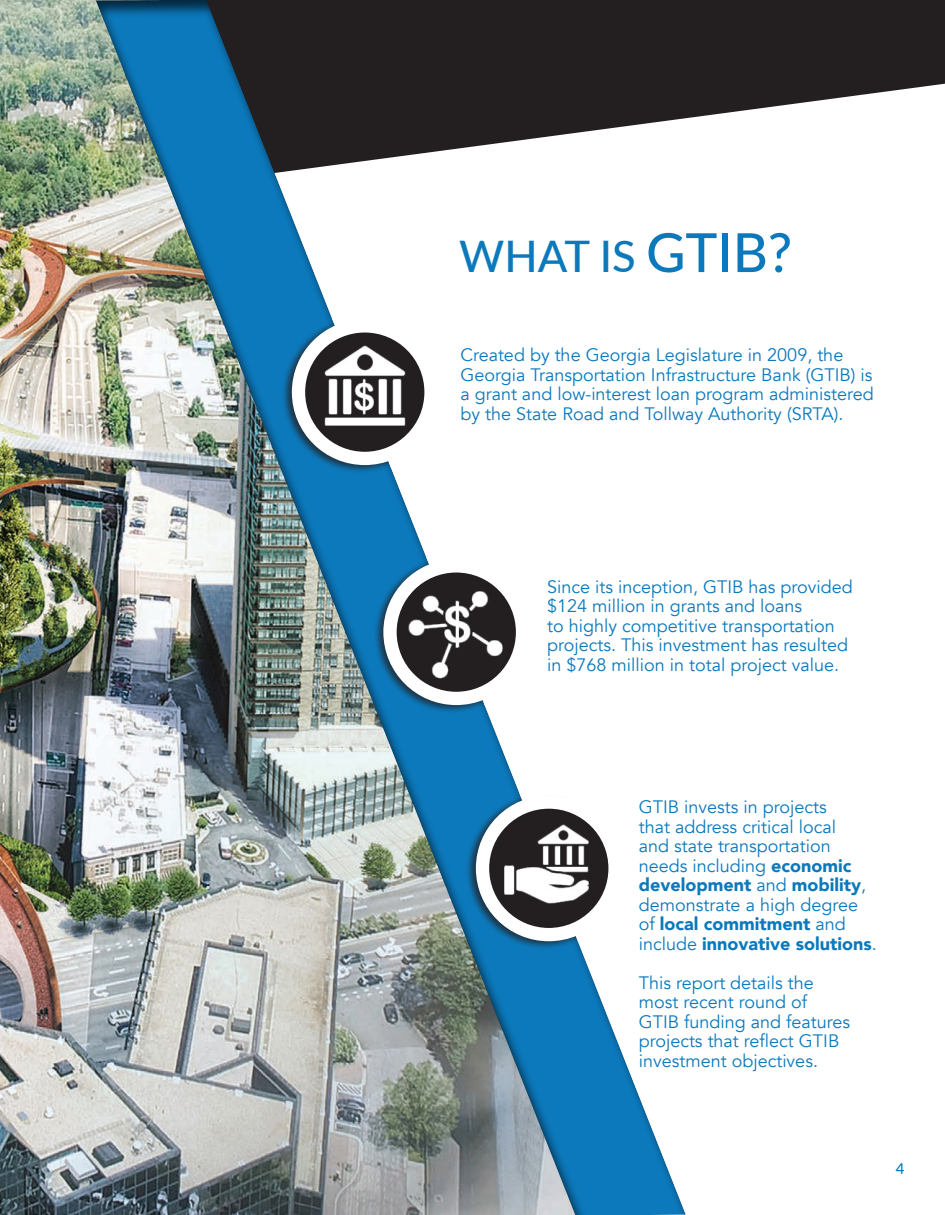
<style>
.page{position:relative;width:945px;height:1215px;background:#fff}
.page>*{position:absolute;margin:0;border:0;box-sizing:border-box;transform-origin:0 0}
.t1{font:500 43.5px "Lato";color:#0c79bc}
.t2{font:18px/19.5px "Avenir";color:#0c79bc}
.t3{font:500 15px "Lato";color:#0c79bc}
.s1{font-size:54px}
.s2{font-weight:900}
</style>
<div class="page">
<svg style="left:687px;top:0;width:258px;height:118px;background:#423f40"></svg>
<img style="left:0;top:0;width:93px;height:1215px">
<div style="left:93px;top:0;width:594px;height:1215px;background:#231f20;opacity:.75"></div>
<div style="left:281px;top:315px;width:159px;height:159px;background:#231f20;opacity:.75"></div>
<div style="left:292px;top:319px;width:146px;height:146px;background:#fff;border-radius:50%"></div>
<img style="left:305px;top:333px;width:119px;height:119px;border-radius:60px">
<div style="left:465px;top:792px;width:159px;height:158px;background:#231f20;opacity:.75"></div>
<div style="left:476px;top:795px;width:146px;height:146px;background:#fff;border-radius:50%"></div>
<img style="left:489px;top:809px;width:119px;height:119px;border-radius:60px">
<div style="left:373px;top:555px;width:158px;height:159px;background:#231f20;opacity:.75"></div>
<div style="left:383px;top:559px;width:146px;height:146px;background:#fff;border-radius:50%"></div>
<img style="left:397px;top:573px;width:119px;height:119px;border-radius:60px">
<svg style="left:332px;top:273px;width:134px;height:195px"></svg>
<svg style="left:426px;top:512px;width:134px;height:195px"></svg>
<svg style="left:519px;top:747px;width:134px;height:195px"></svg>
<h1 class="t1" style="left:459px;top:225px;width:334px">WHAT IS <span class="s1">GTIB?</span></h1>
<p class="t2" style="left:460px;top:345px;width:415px">Created by the Georgia Legislature in 2009, the Georgia Transportation Infrastructure Bank (GTIB) is a grant and low-interest loan program administered by the State Road and Tollway Authority (SRTA).</p>
<p class="t2" style="left:547px;top:577px;width:307px">Since its inception, GTIB has provided $124 million in grants and loans<br>to highly competitive transportation projects. This investment has resulted in $768 million in total project value.</p>
<p class="t2" style="left:639px;top:798px;width:239px">GTIB invests in projects<br>that address critical local<br>and state transportation needs including <span class="s2">economic development</span> and <span class="s2">mobility</span>, demonstrate a high degree of <span class="s2">local commitment</span> and include <span class="s2">innovative solutions</span>.</p>
<p class="t2" style="left:639px;top:973px;width:213px">This report details the most recent round of<br>GTIB funding and features projects that reflect GTIB investment objectives.</p>
<p class="t3" style="left:896px;top:1158px;width:10px">4</p>
</div>
